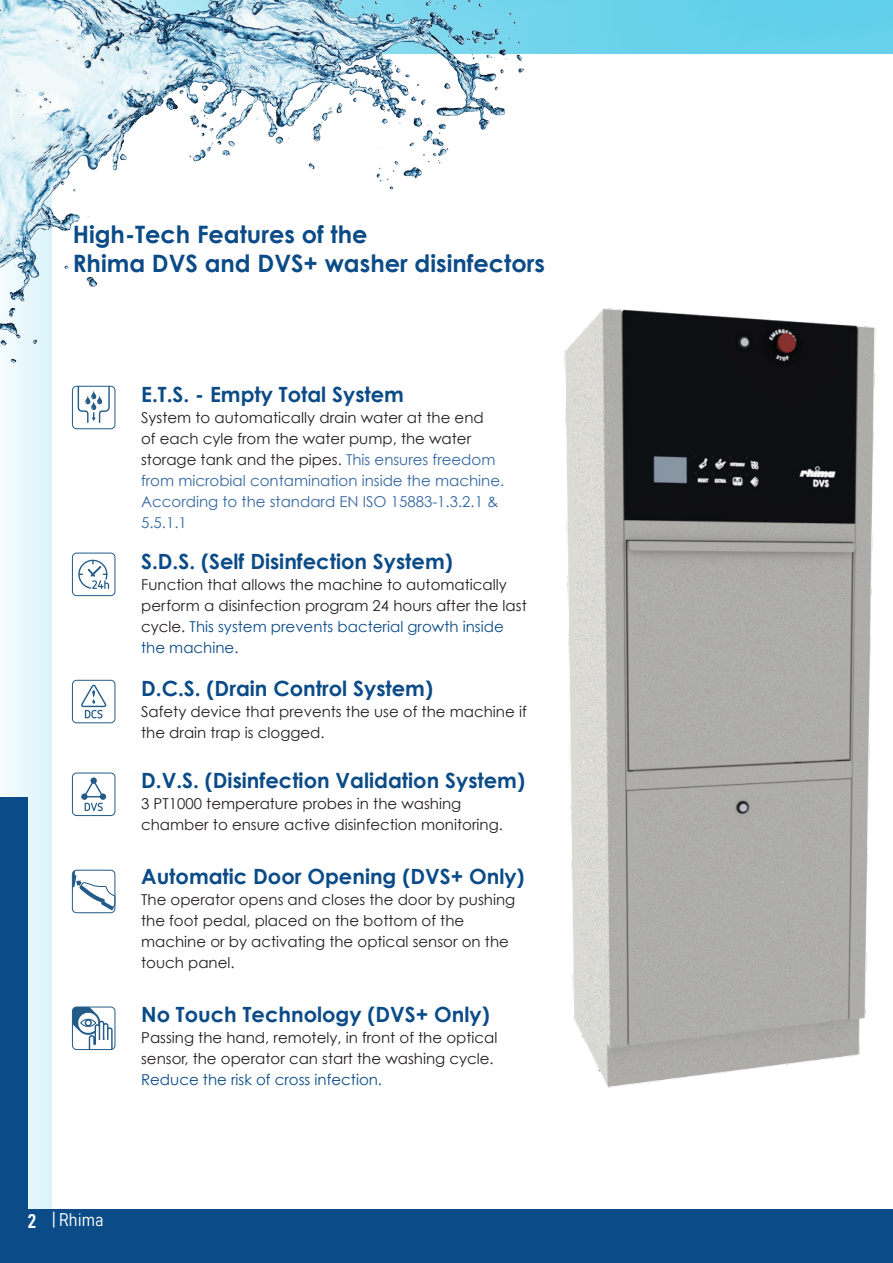
<style>
.page{position:relative;width:893px;height:1263px;background:#fff}
.page>*{position:absolute;margin:0;border:0;box-sizing:border-box;transform-origin:0 0}
.t1{font:700 24px/28.8px "Century Gothic";color:#0b4b87}
.t2{font:700 21px "Century Gothic";color:#0b4b87}
.t3{font:18px "Bahnschrift";color:#fff}
.t4{font:15px/21px "Century Gothic";color:#231f20}
.t5{font:15px/21px "Century Gothic";color:#3468a1}
.t6{font:15px "Century Gothic";color:#0b4b87}
.s1{color:#231f20}
.s2{color:#0b4b87}
.s3{font-size:19.5px}
</style>
<div class="page">
<div style="left:0;top:0;width:893px;height:54px;background:#66d1eb"></div>
<div style="left:0;top:0;width:51px;height:1263px;background:linear-gradient(to right,#f5fcfd,#daf4fa)"></div>
<div style="left:0;top:1209px;width:893px;height:54px;background:#0b4b87"></div>
<div style="left:0;top:797px;width:28px;height:466px;background:#0b4b87"></div>
<div style="left:72px;top:386px;width:43px;height:43px;border:1px solid #225a88;border-radius:4px"></div>
<svg style="left:78px;top:386px;width:32px;height:37px"></svg>
<div style="left:72px;top:553px;width:43px;height:43px;border:1px solid #225a88;border-radius:4px"></div>
<svg style="left:78px;top:560px;width:31px;height:29px"></svg>
<div style="left:72px;top:680px;width:43px;height:43px;border:1px solid #225a88;border-radius:4px"></div>
<svg style="left:81px;top:684px;width:26px;height:34px"></svg>
<div style="left:72px;top:773px;width:43px;height:43px;border:1px solid #225a88;border-radius:4px"></div>
<svg style="left:81px;top:777px;width:25px;height:34px"></svg>
<div style="left:72px;top:870px;width:43px;height:43px;border:1px solid #225a88;border-radius:4px"></div>
<svg style="left:72px;top:870px;width:44px;height:41px"></svg>
<svg style="left:72px;top:1007px;width:41px;height:41px"></svg>
<div style="left:72px;top:1007px;width:43px;height:43px;border:1px solid #225a88;border-radius:4px"></div>
<img style="left:564px;top:308px;width:312px;height:780px">
<img style="left:0;top:0;width:540px;height:373px">
<h1 class="t1" style="left:73px;top:220px;width:474px">High-Tech Features of the<br>Rhima DVS and DVS+ washer disinfectors</h1>
<h2 class="t2" style="left:141px;top:381px;width:264px">E.T.S. - Empty Total System</h2>
<p class="t5" style="left:141px;top:407px;width:365px"><span class="s1">System to automatically drain water at the end<br>of each cyle from the water pump, the water storage tank and the pipes.</span> This ensures freedom from microbial contamination inside the machine.<br>According to the standard EN ISO 15883-1.3.2.1 &amp; 5.5.1.1</p>
<h2 class="t2" style="left:141px;top:548px;width:313px">S.D.S. (Self Disinfection System)</h2>
<p class="t4" style="left:141px;top:573px;width:387px">Function that allows the machine to automatically perform a disinfection program 24 hours after the last cycle. <span class="s2">This system prevents bacterial growth inside the machine.</span></p>
<h2 class="t2" style="left:141px;top:675px;width:293px">D.C.S. (Drain Control System)</h2>
<p class="t4" style="left:141px;top:701px;width:387px">Safety device that prevents the use of the machine if the drain trap is clogged.</p>
<h2 class="t2" style="left:141px;top:768px;width:385px">D.V.S. (Disinfection Validation System)</h2>
<p class="t4" style="left:141px;top:793px;width:363px">3 PT1000 temperature probes in the washing chamber to ensure active disinfection monitoring.</p>
<h2 class="t2" style="left:141px;top:863px;width:385px">Automatic Door Opening (DVS+ Only)</h2>
<p class="t4" style="left:141px;top:889px;width:376px">The operator opens and closes the door by pushing the foot pedal, placed on the bottom of the machine or by activating the optical sensor on the touch panel.</p>
<h2 class="t2" style="left:141px;top:1002px;width:350px">No Touch Technology (DVS+ Only)</h2>
<p class="t4" style="left:141px;top:1027px;width:358px">Passing the hand, remotely, in front of the optical sensor, the operator can start the washing cycle.</p>
<p class="t6" style="left:141px;top:1071px;width:242px">Reduce the risk of cross infection.</p>
<p class="t3" style="left:28px;top:1208px;width:77px"><span class="s3">2</span> | Rhima</p>
</div>
